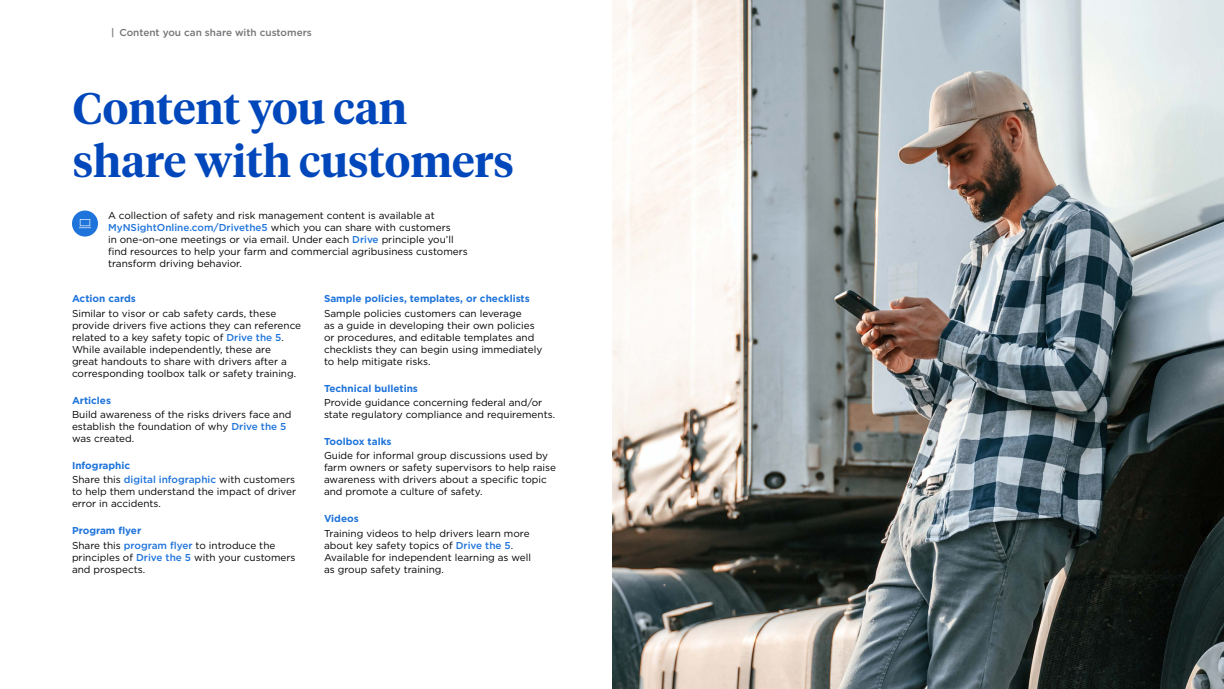
<style>
.page{position:relative;width:1224px;height:689px;background:#fff}
.page>*{position:absolute;margin:0;border:0;box-sizing:border-box;transform-origin:0 0}
.ATV_section_title_-_TOC{font:600 44px/52.8px "Tiempos Headline";color:#0047bb}
.Body_text{font:10px/12px "Gotham";color:#000}
.body_text{font:10px/12px "Gotham";color:#000}
.Content_title_-_tight{font:700 10px "Gotham";color:#1f74db}
.t1{font:500 10px "Gotham";color:#747478}
.s1{font-weight:500;color:#1f74db}
</style>
<div class="page">
<img style="left:612px;top:0;width:612px;height:689px">
<svg style="left:72px;top:210px;width:26px;height:26px"></svg>
<p class="t1" style="left:111px;top:26px;width:202px">| Content you can share with customers</p>
<p class="ATV_section_title_-_TOC" style="left:73px;top:80px;width:443px">Content you can share with customers</p>
<p class="body_text" style="left:108px;top:209px;width:361px">A collection of safety and risk management content is available at <span class="s1">MyNSightOnline.com/Drivethe5</span> which you can share with customers<br>in one-on-one meetings or via email. Under each <span class="s1">Drive</span> principle you’ll find resources to help your farm and commercial agribusiness customers transform driving behavior.</p>
<p class="Content_title_-_tight" style="left:72px;top:292px;width:65px">Action cards</p>
<p class="Body_text" style="left:72px;top:307px;width:231px">Similar to visor or cab safety cards, these provide drivers five actions they can reference related to a key safety topic of <span class="s1">Drive the 5</span>.<br>While available independently, these are<br>great handouts to share with drivers after a corresponding toolbox talk or safety training.</p>
<p class="Content_title_-_tight" style="left:72px;top:393px;width:41px">Articles</p>
<p class="Body_text" style="left:72px;top:408px;width:221px">Build awareness of the risks drivers face and establish the foundation of why <span class="s1">Drive the 5 </span>was created.</p>
<p class="Content_title_-_tight" style="left:72px;top:458px;width:60px">Infographic</p>
<p class="Body_text" style="left:72px;top:473px;width:226px;text-align:justify">Share this <span class="s1">digital infographic</span> with customers to help them understand the impact of driver error in accidents.</p>
<p class="Content_title_-_tight" style="left:72px;top:524px;width:71px">Program flyer</p>
<p class="Body_text" style="left:72px;top:538px;width:225px">Share this <span class="s1">program flyer</span> to introduce the principles of <span class="s1">Drive the 5</span> with your customers and prospects.</p>
<p class="Content_title_-_tight" style="left:324px;top:292px;width:207px">Sample policies, templates, or checklists</p>
<p class="Body_text" style="left:324px;top:307px;width:220px">Sample policies customers can leverage<br>as a guide in developing their own policies or procedures, and editable templates and checklists they can begin using immediately to help mitigate risks.</p>
<p class="Content_title_-_tight" style="left:324px;top:381px;width:95px">Technical bulletins</p>
<p class="Body_text" style="left:324px;top:396px;width:233px">Provide guidance concerning federal and/or state regulatory compliance and requirements.</p>
<p class="Content_title_-_tight" style="left:324px;top:434px;width:69px">Toolbox talks</p>
<p class="Body_text" style="left:324px;top:449px;width:234px">Guide for informal group discussions used by farm owners or safety supervisors to help raise awareness with drivers about a specific topic and promote a culture of safety.</p>
<p class="Content_title_-_tight" style="left:324px;top:512px;width:36px">Videos</p>
<p class="Body_text" style="left:324px;top:526px;width:209px">Training videos to help drivers learn more about key safety topics of <span class="s1">Drive the 5</span>.<br>Available for independent learning as well as group safety training.</p>
</div>
